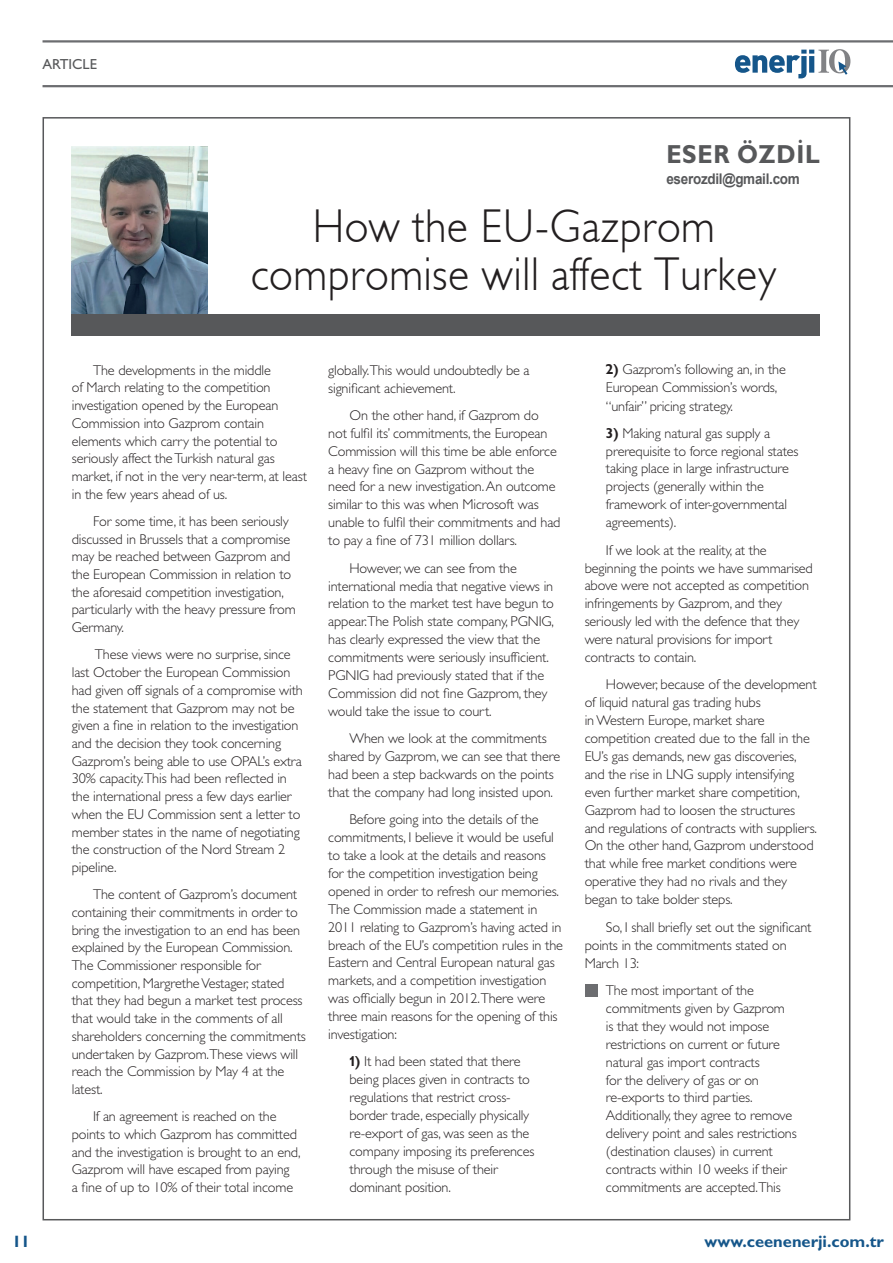
<style>
.page{position:relative;width:893px;height:1263px;background:#fff}
.page>*{position:absolute;margin:0;border:0;box-sizing:border-box;transform-origin:0 0}
.t1{font:300 47.4px/48px "Humanist 521 BT";letter-spacing:.02em;color:#231f20;text-align:center;scale:.92 1}
.t2{font:700 26.1px "Gill Sans Std";letter-spacing:.03em;color:#57585a;scale:.92 1}
.t3{font:700 16.5px "Gill Sans Std";color:#15568a}
.t4{font:700 condensed 16.5px "Gill Sans Std";color:#15568a}
.t5{font:700 14.7px "Arial";letter-spacing:-.02em;color:#57585a;scale:.92 1}
.t6{font:14.55px "Gill Sans Std";color:#57585a}
.t7{font:300 14.25px/17.9px "Gill Sans Std";letter-spacing:-.01em;color:#231f20}
.s1{font-family:"Gill Sans Display MT Pro";font-weight:700}
</style>
<div class="page">
<hr style="left:43px;top:85px;width:850px;height:2px;background:#6c6d70">
<hr style="left:43px;top:40px;width:850px;height:3px;background:#6c6d70">
<svg style="left:735px;top:49px;width:115px;height:29px"></svg>
<img style="left:72px;top:147px;width:136px;height:167px">
<div style="left:72px;top:314px;width:748px;height:21px;background:#57585a"></div>
<div style="left:585px;top:984px;width:12px;height:13px;background:#6c6d70"></div>
<p class="t6" style="left:43px;top:56px;width:56px">ARTICLE</p>
<p class="t4" style="left:13px;top:1232px;width:19px">11</p>
<h2 class="t2" style="left:666px;top:138px;width:168px">ESER ÖZDİL</h2>
<p class="t5" style="left:666px;top:168px;width:147px">eserozdil@gmail.com</p>
<h1 class="t1" style="left:251px;top:201px;width:572px">How the EU-Gazprom compromise will affect Turkey</h1>
<p class="t7" style="left:72px;top:361px;width:237px;text-indent:21px">The developments in the middle<br>of March relating to the competition investigation opened by the European Commission into Gazprom contain elements which carry the potential to seriously affect the Turkish natural gas market, if not in the very near-term, at least in the few years ahead of us.</p>
<p class="t7" style="left:72px;top:512px;width:225px;text-indent:21px">For some time, it has been seriously discussed in Brussels that a compromise may be reached between Gazprom and the European Commission in relation to the aforesaid competition investigation, particularly with the heavy pressure from Germany.</p>
<p class="t7" style="left:72px;top:646px;width:233px;text-indent:23px">These views were no surprise, since last October the European Commission had given off signals of a compromise with the statement that Gazprom may not be given a fine in relation to the investigation and the decision they took concerning Gazprom’s being able to use OPAL’s extra 30% capacity.This had been reflected in the international press a few days earlier when the EU Commission sent a letter to member states in the name of negotiating the construction of the Nord Stream 2 pipeline.</p>
<p class="t7" style="left:72px;top:886px;width:236px;text-indent:21px">The content of Gazprom’s document containing their commitments in order to bring the investigation to an end has been explained by the European Commission.<br>The Commissioner responsible for competition, Margrethe Vestager, stated that they had begun a market test process that would take in the comments of all shareholders concerning the commitments undertaken by Gazprom.These views will reach the Commission by May 4 at the latest.</p>
<p class="t7" style="left:72px;top:1108px;width:230px;text-indent:21px">If an agreement is reached on the points to which Gazprom has committed and the investigation is brought to an end, Gazprom will have escaped from paying<br>a fine of up to 10% of their total income</p>
<p class="t7" style="left:328px;top:361px;width:203px">globally.This would undoubtedly be a significant achievement.</p>
<p class="t7" style="left:328px;top:406px;width:234px;text-indent:21px">On the other hand, if Gazprom do not fulfil its’ commitments, the European Commission will this time be able enforce a heavy fine on Gazprom without the need for a new investigation. An outcome similar to this was when Microsoft was unable to fulfil their commitments and had to pay a fine of 731 million dollars.</p>
<p class="t7" style="left:328px;top:559px;width:227px;text-indent:21px">However, we can see from the international media that negative views in relation to the market test have begun to appear.The Polish state company, PGNIG, has clearly expressed the view that the commitments were seriously insufficient.<br>PGNIG had previously stated that if the Commission did not fine Gazprom, they would take the issue to court.</p>
<p class="t7" style="left:328px;top:729px;width:233px;text-align:center">When we look at the commitments shared by Gazprom, we can see that there had been a step backwards on the points that the company had long insisted upon.</p>
<p class="t7" style="left:328px;top:811px;width:236px;text-indent:21px">Before going into the details of the commitments, I believe it would be useful to take a look at the details and reasons for the competition investigation being opened in order to refresh our memories.<br>The Commission made a statement in 2011 relating to Gazprom’s having acted in breach of the EU’s competition rules in the Eastern and Central European natural gas markets, and a competition investigation was officially begun in 2012.There were three main reasons for the opening of this investigation:</p>
<p class="t7" style="left:349px;top:1053px;width:186px"><span class="s1">1)</span> It had been stated that there being places given in contracts to regulations that restrict cross&shy;border trade, especially physically re-export of gas, was seen as the company imposing its preferences through the misuse of their dominant position.</p>
<p class="t7" style="left:606px;top:361px;width:181px"><span class="s1">2)</span> Gazprom’s following an, in the<br>European Commission’s words, “unfair” pricing strategy.</p>
<p class="t7" style="left:606px;top:424px;width:194px"><span class="s1">3)</span> Making natural gas supply a prerequisite to force regional states taking place in large infrastructure projects (generally within the framework of inter-governmental agreements).</p>
<p class="t7" style="left:585px;top:541px;width:230px;text-indent:21px">If we look at the reality, at the beginning the points we have summarised above were not accepted as competition infringements by Gazprom, and they seriously led with the defence that they were natural provisions for import contracts to contain.</p>
<p class="t7" style="left:585px;top:676px;width:234px;text-indent:21px">However, because of the development of liquid natural gas trading hubs<br>in Western Europe, market share competition created due to the fall in the EU’s gas demands, new gas discoveries, and the rise in LNG supply intensifying even further market share competition, Gazprom had to loosen the structures and regulations of contracts with suppliers.<br>On the other hand, Gazprom understood that while free market conditions were operative they had no rivals and they began to take bolder steps.</p>
<p class="t7" style="left:585px;top:918px;width:228px;text-indent:21px">So, I shall briefly set out the significant points in the commitments stated on<br>March 13:</p>
<p class="t7" style="left:606px;top:981px;width:192px">The most important of the commitments given by Gazprom<br>is that they would not impose restrictions on current or future natural gas import contracts<br>for the delivery of gas or on re-exports to third parties.<br>Additionally, they agree to remove delivery point and sales restrictions (destination clauses) in current contracts within 10 weeks if their commitments are accepted.This</p>
<p class="t3" style="left:705px;top:1232px;width:181px">www.ceenenerji.com.tr</p>
</div>
